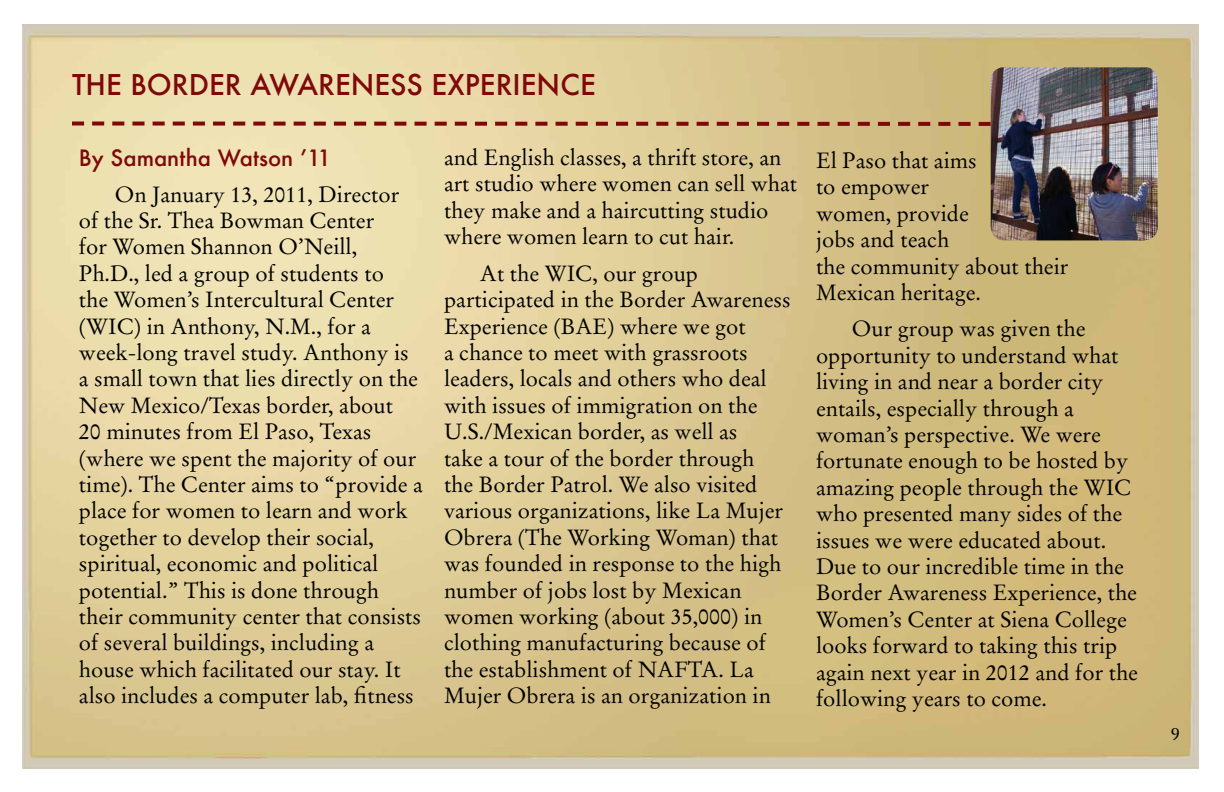
<style>
.page{position:relative;width:1224px;height:792px;background:#fff}
.page>*{position:absolute;margin:0;border:0;box-sizing:border-box;transform-origin:0 0}
.t1{font:500 28px "Futura";color:#7e080a}
.t2{font:22px/26.4px "Stempel Garamond LT Std";color:#000}
.t3{font:500 22px "Futura";color:#7e080a}
.t4{font:18px "Stempel Garamond LT Std";color:#000}
</style>
<div class="page">
<img style="left:22px;top:24px;width:1177px;height:744px">
<svg style="left:72px;top:122px;width:919px;height:4px;background:#aa614b"></svg>
<img style="left:991px;top:67px;width:167px;height:173px">
<p class="t1" style="left:72px;top:65px;width:525px">THE BORDER AWARENESS EXPERIENCE</p>
<p class="t3" style="left:79px;top:143px;width:254px">BY SAMANTHA WATSON ’11</p>
<p class="t2" style="left:79px;top:181px;width:346px;text-indent:36px">On January 13, 2011, Director of the Sr. Thea Bowman Center<br>for Women Shannon O’Neill, Ph.D., led a group of students to<br>the Women’s Intercultural Center (WIC) in Anthony, N.M., for a week-long travel study. Anthony is a small town that lies directly on the New Mexico/Texas border, about<br>20 minutes from El Paso, Texas (where we spent the majority of our time). The Center aims to “provide a place for women to learn and work together to develop their social, spiritual, economic and political potential.” This is done through their community center that consists of several buildings, including a house which facilitated our stay. It also includes a computer lab, fitness</p>
<p class="t2" style="left:444px;top:144px;width:355px">and English classes, a thrift store, an art studio where women can sell what they make and a haircutting studio where women learn to cut hair.</p>
<p class="t2" style="left:444px;top:260px;width:348px;text-indent:36px">At the WIC, our group participated in the Border Awareness<br>Experience (BAE) where we got<br>a chance to meet with grassroots leaders, locals and others who deal with issues of immigration on the<br>U.S./Mexican border, as well as<br>take a tour of the border through<br>the Border Patrol. We also visited various organizations, like La Mujer<br>Obrera (The Working Woman) that was founded in response to the high number of jobs lost by Mexican women working (about 35,000) in clothing manufacturing because of the establishment of NAFTA. La<br>Mujer Obrera is an organization in</p>
<p class="t2" style="left:816px;top:147px;width:254px">El Paso that aims<br>to empower<br>women, provide<br>jobs and teach<br>the community about their<br>Mexican heritage.</p>
<p class="t2" style="left:816px;top:316px;width:324px;text-indent:36px">Our group was given the opportunity to understand what living in and near a border city entails, especially through a woman’s perspective. We were fortunate enough to be hosted by amazing people through the WIC who presented many sides of the issues we were educated about.<br>Due to our incredible time in the<br>Border Awareness Experience, the<br>Women’s Center at Siena College looks forward to taking this trip again next year in 2012 and for the following years to come.</p>
<p class="t4" style="left:1171px;top:723px;width:10px">9</p>
</div>
